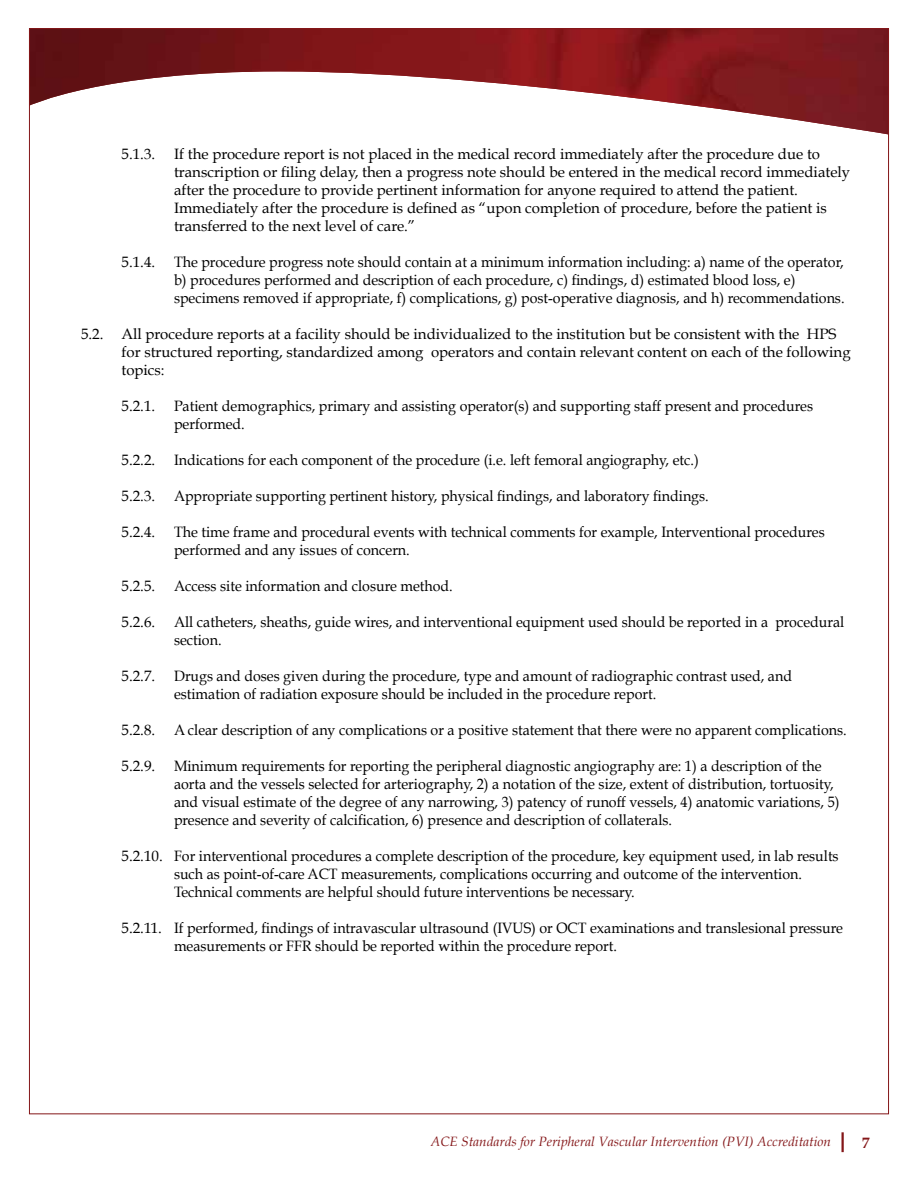
<style>
.page{position:relative;width:918px;height:1188px;background:#fff}
.page>*{position:absolute;margin:0;border:0;box-sizing:border-box;transform-origin:0 0}
.t1{font:15px/18px "Book Antiqua";color:#000;scale:.95 1}
.t2{font:15px/18px "Book Antiqua";color:#000}
.t3{font:700 15px "Book Antiqua";color:#841618}
.t4{font:italic 13.5px "Book Antiqua";color:#841618}
</style>
<div class="page">
<hr style="left:841px;top:1132px;width:3px;height:20px;background:#841618">
<img style="left:31px;top:30px;width:856px;height:104px">
<p class="t2" style="left:122px;top:146px;width:35px">5.1.3.</p>
<p class="t2" style="left:174px;top:146px;width:678px">If the procedure report is not placed in the medical record immediately after the procedure due to transcription or filing delay, then a progress note should be entered in the medical record immediately after the procedure to provide pertinent information for anyone required to attend the patient.<br>Immediately after the procedure is defined as “upon completion of procedure, before the patient is transferred to the next level of care.”</p>
<p class="t2" style="left:122px;top:254px;width:35px">5.1.4.</p>
<p class="t1" style="left:174px;top:254px;width:707px">The procedure progress note should contain at a minimum information including: a) name of the operator, b) procedures performed and description of each procedure, c) findings, d) estimated blood loss, e) specimens removed if appropriate, f) complications, g) post-operative diagnosis, and h) recommendations.</p>
<p class="t2" style="left:122px;top:326px;width:731px;text-indent:-40px">5.2. All procedure reports at a facility should be individualized to the institution but be consistent with the HPS for structured reporting, standardized among operators and contain relevant content on each of the following topics:</p>
<p class="t2" style="left:122px;top:398px;width:35px">5.2.1.</p>
<p class="t1" style="left:174px;top:398px;width:674px">Patient demographics, primary and assisting operator(s) and supporting staff present and procedures performed.</p>
<p class="t2" style="left:122px;top:452px;width:35px">5.2.2.</p>
<p class="t1" style="left:174px;top:452px;width:554px">Indications for each component of the procedure (i.e. left femoral angiography, etc.)</p>
<p class="t2" style="left:122px;top:488px;width:35px">5.2.3.</p>
<p class="t1" style="left:174px;top:488px;width:564px">Appropriate supporting pertinent history, physical findings, and laboratory findings.</p>
<p class="t2" style="left:122px;top:524px;width:35px">5.2.4.</p>
<p class="t1" style="left:174px;top:524px;width:687px">The time frame and procedural events with technical comments for example, Interventional procedures performed and any issues of concern.</p>
<p class="t2" style="left:122px;top:578px;width:35px">5.2.5.</p>
<p class="t1" style="left:174px;top:578px;width:295px">Access site information and closure method.</p>
<p class="t2" style="left:122px;top:614px;width:35px">5.2.6.</p>
<p class="t1" style="left:174px;top:614px;width:707px">All catheters, sheaths, guide wires, and interventional equipment used should be reported in a procedural section.</p>
<p class="t2" style="left:122px;top:668px;width:35px">5.2.7.</p>
<p class="t1" style="left:174px;top:668px;width:652px">Drugs and doses given during the procedure, type and amount of radiographic contrast used, and estimation of radiation exposure should be included in the procedure report.</p>
<p class="t2" style="left:122px;top:722px;width:35px">5.2.8.</p>
<p class="t1" style="left:174px;top:722px;width:710px">A clear description of any complications or a positive statement that there were no apparent complications.</p>
<p class="t2" style="left:122px;top:758px;width:35px">5.2.9.</p>
<p class="t1" style="left:174px;top:758px;width:702px">Minimum requirements for reporting the peripheral diagnostic angiography are: 1) a description of the aorta and the vessels selected for arteriography, 2) a notation of the size, extent of distribution, tortuosity, and visual estimate of the degree of any narrowing, 3) patency of runoff vessels, 4) anatomic variations, 5) presence and severity of calcification, 6) presence and description of collaterals.</p>
<p class="t2" style="left:174px;top:848px;width:666px;text-indent:-52px">5.2.10. For interventional procedures a complete description of the procedure, key equipment used, in lab results such as point-of-care ACT measurements, complications occurring and outcome of the intervention.<br>Technical comments are helpful should future interventions be necessary.</p>
<p class="t2" style="left:174px;top:920px;width:671px;text-indent:-52px">5.2.11. If performed, findings of intravascular ultrasound (IVUS) or OCT examinations and translesional pressure measurements or FFR should be reported within the procedure report.</p>
<p class="t4" style="left:431px;top:1134px;width:402px">ACE Standards for Peripheral Vascular Intervention (PVI) Accreditation</p>
<p class="t3" style="left:862px;top:1134px;width:9px">7</p>
</div>
